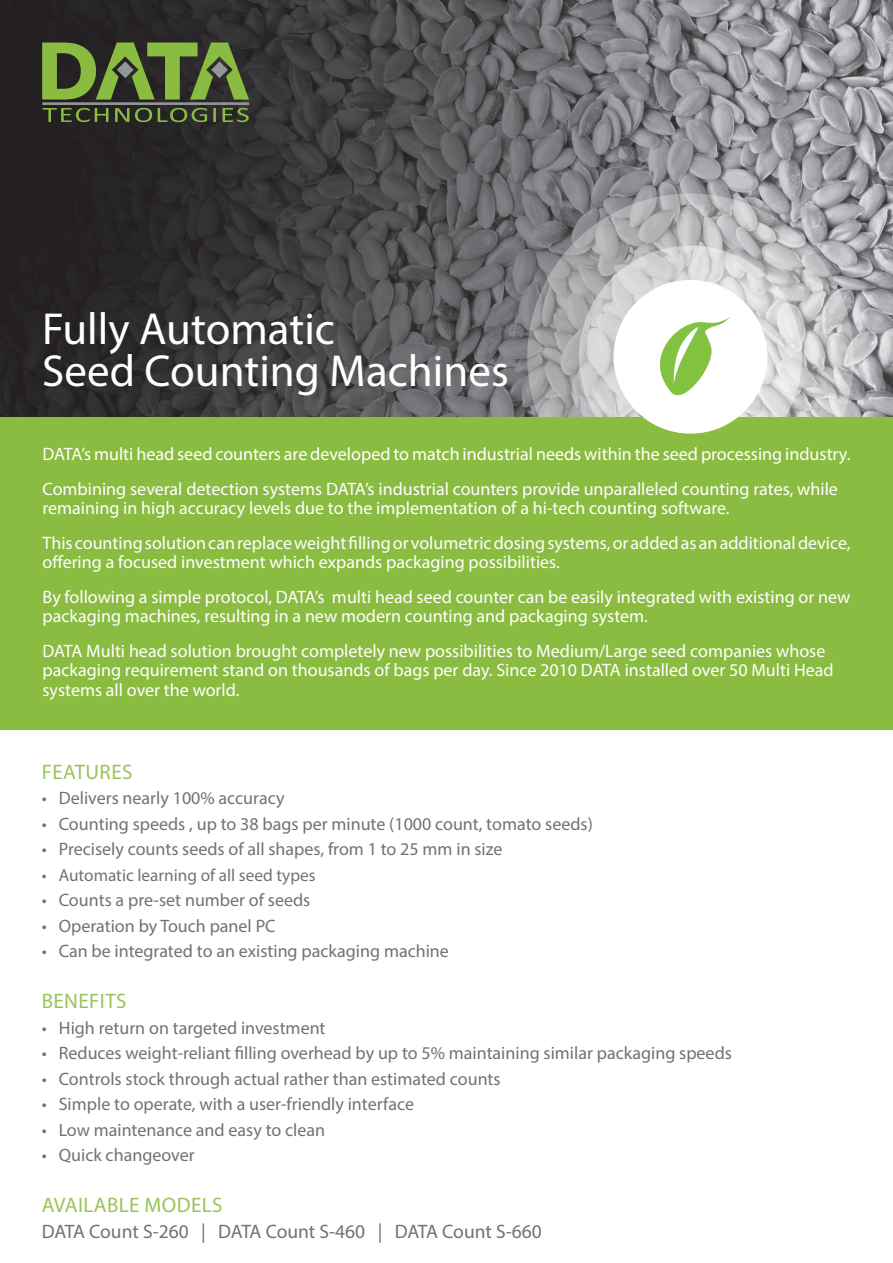
<style>
.page{position:relative;width:893px;height:1263px;background:#fff}
.page>*{position:absolute;margin:0;border:0;box-sizing:border-box;transform-origin:0 0}
.t1{font:45px "Myriad Pro";color:#fff}
.t2{font:21px "Myriad Pro";letter-spacing:.02em;color:#9ac459}
.t3{font:19.5px "Myriad Pro";letter-spacing:-.005em;color:#717275}
.t4{font:18px/19.5px "Myriad Pro";color:#fff}
.t5{font:18px "Myriad Pro";color:#717275}
.t6{font:17.25px "Myriad Pro";color:#717275}
</style>
<div class="page">
<img style="left:0;top:0;width:893px;height:417px">
<svg style="left:42px;top:43px;width:207px;height:57px;background:#5c7536"></svg>
<svg style="left:43px;top:108px;width:65px;height:14px"></svg>
<svg style="left:115px;top:108px;width:37px;height:14px"></svg>
<svg style="left:158px;top:108px;width:49px;height:14px"></svg>
<svg style="left:213px;top:108px;width:3px;height:14px"></svg>
<svg style="left:222px;top:108px;width:27px;height:14px"></svg>
<hr style="left:42px;top:102px;width:207px;height:3px;background:#939698">
<svg style="left:526px;top:193px;width:329px;height:224px;background:#b4b5b7"></svg>
<div style="left:0;top:417px;width:893px;height:312px;background:#8abc41"></div>
<div style="left:614px;top:280px;width:153px;height:154px;background:#fff;border-radius:50%"></div>
<svg style="left:660px;top:317px;width:70px;height:79px"></svg>
<p class="t1" style="left:42px;top:301px;width:294px">Fully Automatic</p>
<p class="t1" style="left:42px;top:343px;width:468px">Seed Counting Machines</p>
<p class="t4" style="left:43px;top:444px;width:809px">DATAs’ multi head seed counters are developed to match industrial needs within the seed processing industry.</p>
<p class="t4" style="left:43px;top:479px;width:797px">Combining several detection systems DATAs’ industrial counters provide unparalleled counting rates, while remaining in high accuracy levels due to the implementation of a hi-tech counting software.</p>
<p class="t4" style="left:43px;top:533px;width:809px">Thiscountingsolutioncanreplaceweightfillingorvolumetricdosingsystems,oraddedasanadditionaldevice, offering a focused investment which expands packaging possibilities.</p>
<p class="t4" style="left:43px;top:587px;width:809px">By following a simple protocol, DATAs’ multi head seed counter can be easily integrated with existing or new packaging machines, resulting in a new modern counting and packaging system.</p>
<p class="t4" style="left:43px;top:641px;width:793px">DATA Multi head solution brought completely new possibilities to Medium/Large seed companies whose packaging requirement stand on thousands of bags per day. Since 2010 DATA installed over 50 Multi Head systems all over the world.</p>
<p class="t2" style="left:42px;top:759px;width:92px">FEATURES</p>
<p class="t5" style="left:59px;top:787px;width:227px">Delivers nearly 100% accuracy</p>
<p class="t5" style="left:42px;top:787px;width:7px">•</p>
<p class="t5" style="left:42px;top:813px;width:7px">•</p>
<p class="t5" style="left:42px;top:838px;width:7px">•</p>
<p class="t6" style="left:42px;top:864px;width:6px">•</p>
<p class="t5" style="left:42px;top:889px;width:7px">•</p>
<p class="t5" style="left:42px;top:915px;width:7px">•</p>
<p class="t5" style="left:59px;top:813px;width:535px">Counting speeds , up to 38 bags per minute (1000 count, tomato seeds(</p>
<p class="t5" style="left:59px;top:838px;width:445px">Precisely counts seeds of all shapes, from to1 25 mm in size</p>
<p class="t6" style="left:59px;top:864px;width:258px">Automatic learning of all seed types</p>
<p class="t5" style="left:59px;top:889px;width:253px">Counts a pre-set number of seeds</p>
<p class="t5" style="left:59px;top:915px;width:218px">Operation by Touch panel PC</p>
<p class="t5" style="left:59px;top:940px;width:392px">Can be integrated to an existing packaging machine</p>
<p class="t5" style="left:42px;top:940px;width:7px">•</p>
<p class="t2" style="left:42px;top:988px;width:86px">BENEFITS</p>
<p class="t5" style="left:59px;top:1017px;width:268px">High return on targeted investment</p>
<p class="t5" style="left:42px;top:1017px;width:7px">•</p>
<p class="t5" style="left:42px;top:1042px;width:7px">•</p>
<p class="t5" style="left:42px;top:1068px;width:7px">•</p>
<p class="t5" style="left:42px;top:1093px;width:7px">•</p>
<p class="t5" style="left:42px;top:1119px;width:7px">•</p>
<p class="t5" style="left:59px;top:1042px;width:675px">Reduces weight-reliant filling overhead by up to 5% maintaining similar packaging speeds</p>
<p class="t5" style="left:59px;top:1068px;width:443px">Controls stock through actual rather than estimated counts</p>
<p class="t5" style="left:59px;top:1093px;width:357px">Simple to operate, with a user-friendly interface</p>
<p class="t5" style="left:59px;top:1119px;width:268px">Low maintenance and easy to clean</p>
<p class="t5" style="left:59px;top:1144px;width:137px">Quick changeover</p>
<p class="t5" style="left:42px;top:1144px;width:7px">•</p>
<p class="t2" style="left:42px;top:1192px;width:182px">AVAILABLE MODELS</p>
<p class="t3" style="left:42px;top:1219px;width:149px">DATA Count S-260</p>
<p class="t3" style="left:201px;top:1219px;width:6px">|</p>
<p class="t3" style="left:218px;top:1219px;width:149px">DATA Count S-460</p>
<p class="t3" style="left:378px;top:1219px;width:6px">|</p>
<p class="t3" style="left:395px;top:1219px;width:149px">DATA Count S-660</p>
</div>
